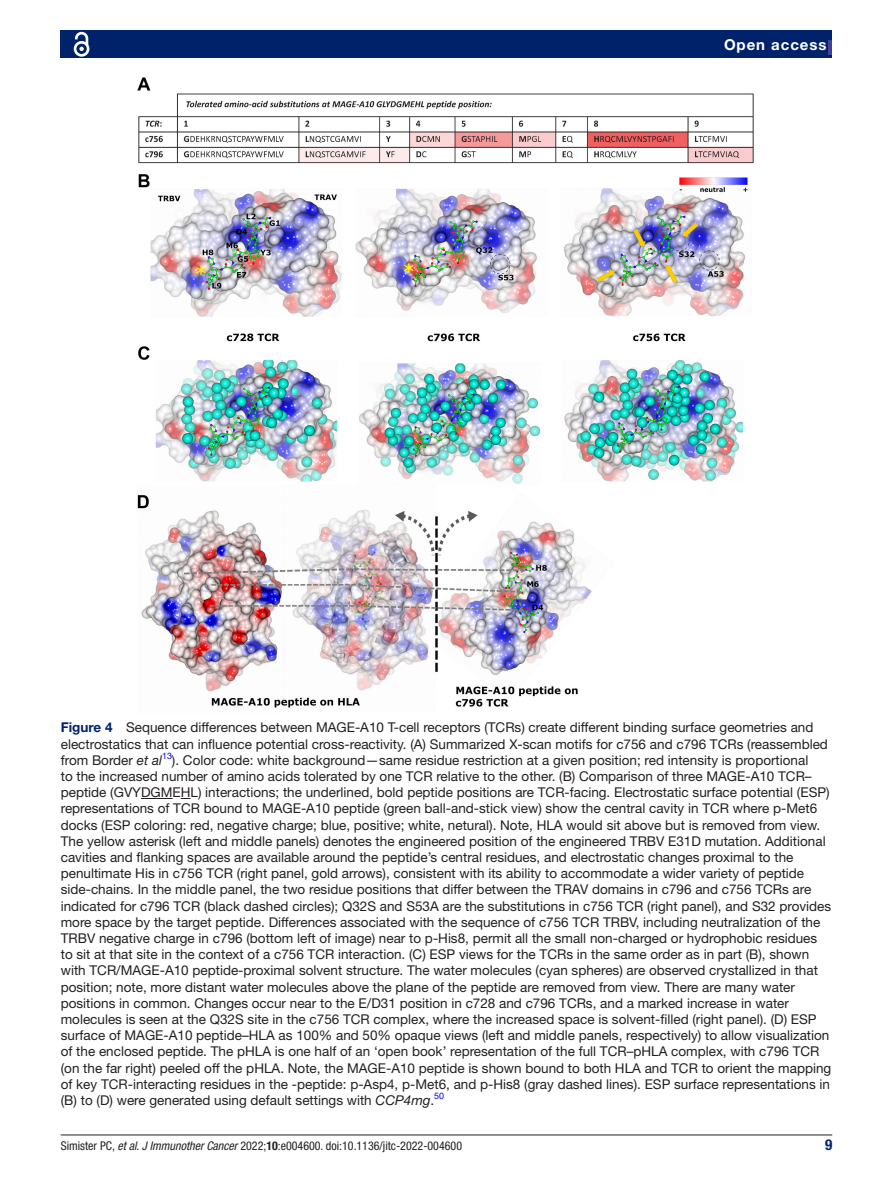
<style>
.page{position:relative;width:893px;height:1191px;background:#fff}
.page>*{position:absolute;margin:0;border:0;box-sizing:border-box;transform-origin:0 0}
.t1{font:700 15px "Helvetica Neue LT Std";letter-spacing:.065em;color:#fff}
.t2{font:700 condensed 15px "Helvetica Neue LT Std";color:#00226b}
.t3{font:13.5px/16.2px "Helvetica Neue LT Std";color:#231f20}
.t4{font:condensed 12px "Helvetica Neue LT Std";color:#231f20}
.t5{font:9px "Helvetica Neue LT Std";color:#00f}
.s1{font-weight:700;color:#00226b}
.s2{font-style:italic}
.s3{font-weight:700}
</style>
<div class="page">
<hr style="left:61px;top:1134px;width:771px;height:1px;background:#231f20">
<div style="left:61px;top:31px;width:771px;height:27px;background:#00226b"></div>
<hr style="left:828px;top:40px;width:4px;height:15px;background:#414099">
<svg style="left:73px;top:31px;width:17px;height:26px"></svg>
<hr style="left:141px;top:798px;width:32px;height:1px;background:#231f20">
<img style="left:137px;top:77px;width:617px;height:631px">
<p class="t1" style="left:724px;top:35px;width:104px">Open access</p>
<p class="t3" style="left:61px;top:719px;width:772px"><span class="s1">Figure 4</span> Sequence differences between MAGE-A10 T-cell receptors (TCRs) create different binding surface geometries and electrostatics that can influence potential cross-reactivity. (A) Summarized X-scan motifs for c756 and c796 TCRs (reassembled from Border <span class="s2">et al</span><sup>13</sup>). Color code: white background—same residue restriction at a given position; red intensity is proportional<br>to the increased number of amino acids tolerated by one TCR relative to the other. (B) Comparison of three MAGE-A10 TCR– peptide (GVYDGMEHL) interactions; the underlined, bold peptide positions are TCR-facing. Electrostatic surface potential (ESP) representations of TCR bound to MAGE-A10 peptide (green ball-and-stick view) show the central cavity in TCR where p-Met6 docks (ESP coloring: red, negative charge; blue, positive; white, netural). Note, HLA would sit above but is removed from view.<br>The yellow asterisk (left and middle panels) denotes the engineered position of the engineered TRBV E31D mutation. Additional cavities and flanking spaces are available around the peptide’s central residues, and electrostatic changes proximal to the penultimate His in c756 TCR (right panel, gold arrows), consistent with its ability to accommodate a wider variety of peptide side-chains. In the middle panel, the two residue positions that differ between the TRAV domains in c796 and c756 TCRs are indicated for c796 TCR (black dashed circles); Q32S and S53A are the substitutions in c756 TCR (right panel), and S32 provides more space by the target peptide. Differences associated with the sequence of c756 TCR TRBV, including neutralization of the TRBV negative charge in c796 (bottom left of image) near to p-His8, permit all the small non-charged or hydrophobic residues to sit at that site in the context of a c756 TCR interaction. (C) ESP views for the TCRs in the same order as in part (B), shown with TCR/MAGE-A10 peptide-proximal solvent structure. The water molecules (cyan spheres) are observed crystallized in that position; note, more distant water molecules above the plane of the peptide are removed from view. There are many water positions in common. Changes occur near to the E/D31 position in c728 and c796 TCRs, and a marked increase in water molecules is seen at the Q32S site in the c756 TCR complex, where the increased space is solvent-filled (right panel). (D) ESP surface of MAGE-A10 peptide–HLA as 100% and 50% opaque views (left and middle panels, respectively) to allow visualization of the enclosed peptide. The pHLA is one half of an ‘open book’ representation of the full TCR–pHLA complex, with c796 TCR (on the far right) peeled off the pHLA. Note, the MAGE-A10 peptide is shown bound to both HLA and TCR to orient the mapping of key TCR-interacting residues in the -peptide: p-Asp4, p-Met6, and p-His8 (gray dashed lines). ESP surface representations in (B) to (D) were generated using default settings with <span class="s2">CCP4mg</span>.</p>
<p class="t5" style="left:434px;top:1090px;width:11px">50</p>
<p class="t4" style="left:61px;top:1138px;width:403px">Simister PC, <span class="s2">et al</span>. <span class="s2">J Immunother Cancer</span> 2022;<span class="s3">10</span>:e004600. doi:10.1136/jitc-2022-004600</p>
<p class="t2" style="left:825px;top:1135px;width:9px">9</p>
</div>
